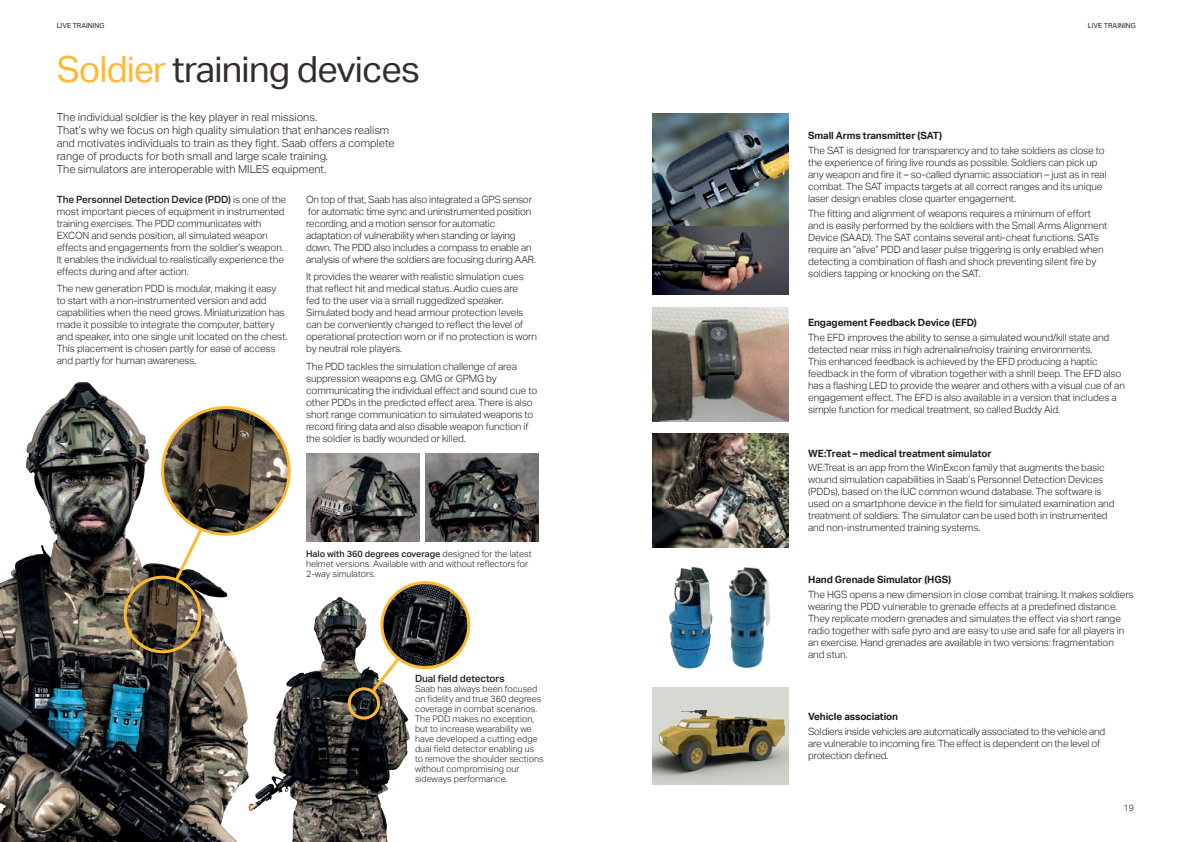
<style>
.page{position:relative;width:1191px;height:842px;background:#fff}
.page>*{position:absolute;margin:0;border:0;box-sizing:border-box;transform-origin:0 0}
.t1{font:36px "Aktiv Grotesk";letter-spacing:-.02em;color:#322d2c}
.t2{font:300 11px/13px "Aktiv Grotesk";color:#231f20}
.t3{font:300 10px/12px "Aktiv Grotesk";letter-spacing:-.01em;color:#231f20}
.t4{font:700 10px "Aktiv Grotesk";letter-spacing:-.01em;color:#231f20}
.t5{font:500 10px "Aktiv Grotesk";letter-spacing:-.01em;color:#231f20}
.t6{font:300 9px/10px "Aktiv Grotesk";color:#231f20}
.t7{font:7px "Aktiv Grotesk";color:#231f20}
.s1{color:#fdb931}
.s2{font-weight:500}
</style>
<div class="page">
<img style="left:0;top:383px;width:291px;height:459px">
<img style="left:241px;top:591px;width:169px;height:251px">
<img style="left:162px;top:408px;width:127px;height:126px;border-radius:63px">
<div style="left:161px;top:406px;width:130px;height:130px;border:3px solid #fdb931;border-radius:50%"></div>
<div style="left:124px;top:576px;width:77px;height:77px;border:3px solid #fdb931;border-radius:50%"></div>
<div style="left:348px;top:687px;width:32px;height:32px;border:3px solid #fdb931;border-radius:50%"></div>
<svg style="left:172px;top:525px;width:33px;height:59px"></svg>
<svg style="left:369px;top:622px;width:57px;height:72px"></svg>
<img style="left:382px;top:583px;width:87px;height:84px">
<div style="left:380px;top:581px;width:90px;height:88px;border:3px solid #fdb931;border-radius:50%"></div>
<img style="left:306px;top:454px;width:113px;height:87px">
<img style="left:425px;top:454px;width:114px;height:87px">
<img style="left:652px;top:113px;width:136px;height:114px">
<img style="left:652px;top:227px;width:136px;height:68px">
<img style="left:652px;top:308px;width:136px;height:113px">
<img style="left:652px;top:434px;width:136px;height:113px">
<img style="left:669px;top:567px;width:101px;height:102px">
<img style="left:652px;top:687px;width:136px;height:97px">
<p class="t7" style="left:57px;top:21px;width:49px">LIVE TRAINING</p>
<p class="t7" style="left:1087px;top:21px;width:49px">LIVE TRAINING</p>
<h1 class="t1" style="left:57px;top:49px;width:365px"><span class="s1">Soldier</span> training devices</h1>
<p class="t2" style="left:57px;top:111px;width:339px">The individual soldier is the key player in real missions.<br>That’s why we focus on high quality simulation that enhances realism and motivates individuals to train as they fight. Saab offers a complete range of products for both small and large scale training.<br>The simulators are interoperable with MILES equipment.</p>
<p class="t3" style="left:57px;top:193px;width:231px"><span class="s2">The Personnel Detection Device (PDD)</span> is one of the most important pieces of equipment in instrumented training exercises. The PDD communicates with EXCON and sends position, all simulated weapon effects and engagements from the soldier’s weapon.<br>It enables the individual to realistically experience the effects during and after action.</p>
<p class="t3" style="left:57px;top:283px;width:232px">The new generation PDD is modular, making it easy to start with a non-instrumented version and add capabilities when the need grows. Miniaturization has made it possible to integrate the computer, battery and speaker, into one single unit located on the chest.<br>This placement is chosen partly for ease of access and partly for human awareness.</p>
<p class="t4" style="left:808px;top:130px;width:135px">Small Arms transmitter (SAT)</p>
<p class="t3" style="left:808px;top:144px;width:300px">The SAT is designed for transparency and to take soldiers as close to the experience of firing live rounds as possible. Soldiers can pick up any weapon and fire it – so-called dynamic association – just as in real combat. The SAT impacts targets at all correct ranges and its unique laser design enables close quarter engagement.</p>
<p class="t3" style="left:808px;top:207px;width:301px">The fitting and alignment of weapons requires a minimum of effort and is easily performed by the soldiers with the Small Arms Alignment Device (SAAD). The SAT contains several anti-cheat functions. SATs require an ”alive” PDD and laser pulse triggering is only enabled when detecting a combination of flash and shock preventing silent fire by soldiers tapping or knocking on the SAT.</p>
<p class="t4" style="left:808px;top:317px;width:170px">Engagement Feedback Device (EFD)</p>
<p class="t3" style="left:808px;top:331px;width:318px">The EFD improves the ability to sense a simulated wound/kill state and detected near miss in high adrenaline/noisy training environments.<br>This enhanced feedback is achieved by the EFD producing a haptic feedback in the form of vibration together with a shrill beep. The EFD also has a flashing LED to provide the wearer and others with a visual cue of an engagement effect. The EFD is also available in a version that includes a simple function for medical treatment, so called Buddy Aid.</p>
<p class="t4" style="left:808px;top:447px;width:185px">WE:Treat – medical treatment simulator</p>
<p class="t3" style="left:808px;top:462px;width:308px">WE:Treat is an app from the WinExcon family that augments the basic wound simulation capabilities in Saab’s Personnel Detection Devices (PDDs), based on the IUC common wound database. The software is used on a smartphone device in the field for simulated examination and treatment of soldiers. The simulator can be used both in instrumented and non-instrumented training systems.</p>
<p class="t3" style="left:306px;top:193px;width:231px">On top of that, Saab has also integrated a GPS sensor for automatic time sync and uninstrumented position recording, and a motion sensor for automatic adaptation of vulnerability when standing or laying down. The PDD also includes a compass to enable an analysis of where the soldiers are focusing during AAR.</p>
<p class="t3" style="left:306px;top:271px;width:232px">It provides the wearer with realistic simulation cues that reflect hit and medical status. Audio cues are<br>fed to the user via a small ruggedized speaker.<br>Simulated body and head armour protection levels can be conveniently changed to reflect the level of operational protection worn or if no protection is worn by neutral role players.</p>
<p class="t3" style="left:306px;top:361px;width:233px">The PDD tackles the simulation challenge of area suppression weapons e.g. GMG or GPMG by communicating the individual effect and sound cue to other PDDs in the predicted effect area. There is also short range communication to simulated weapons to record firing data and also disable weapon function if the soldier is badly wounded or killed.</p>
<p class="t6" style="left:306px;top:549px;width:227px"><span class="s2">Halo with 360 degrees coverage</span> designed for the latest helmet versions. Available with and without reflectors for<br>2-way simulators.</p>
<p class="t5" style="left:415px;top:672px;width:91px">Dual field detectors</p>
<p class="t6" style="left:415px;top:684px;width:130px">Saab has always been focused on fidelity and true 360 degrees coverage in combat scenarios.<br>The PDD makes no exception, but to increase wearability we have developed a cutting edge dual field detector enabling us to remove the shoulder sections without compromising our sideways performance.</p>
<p class="t4" style="left:808px;top:573px;width:144px">Hand Grenade Simulator (HGS)</p>
<p class="t3" style="left:808px;top:588px;width:327px">The HGS opens a new dimension in close combat training. It makes soldiers wearing the PDD vulnerable to grenade effects at a predefined distance.<br>They replicate modern grenades and simulates the effect via short range radio together with safe pyro and are easy to use and safe for all players in an exercise. Hand grenades are available in two versions: fragmentation<br>and stun.</p>
<p class="t4" style="left:808px;top:711px;width:92px">Vehicle association</p>
<p class="t3" style="left:808px;top:726px;width:299px">Soldiers inside vehicles are automatically associated to the vehicle and are vulnerable to incoming fire. The effect is dependent on the level of protection defined.</p>
<p class="t6" style="left:1123px;top:803px;width:12px">19</p>
</div>
